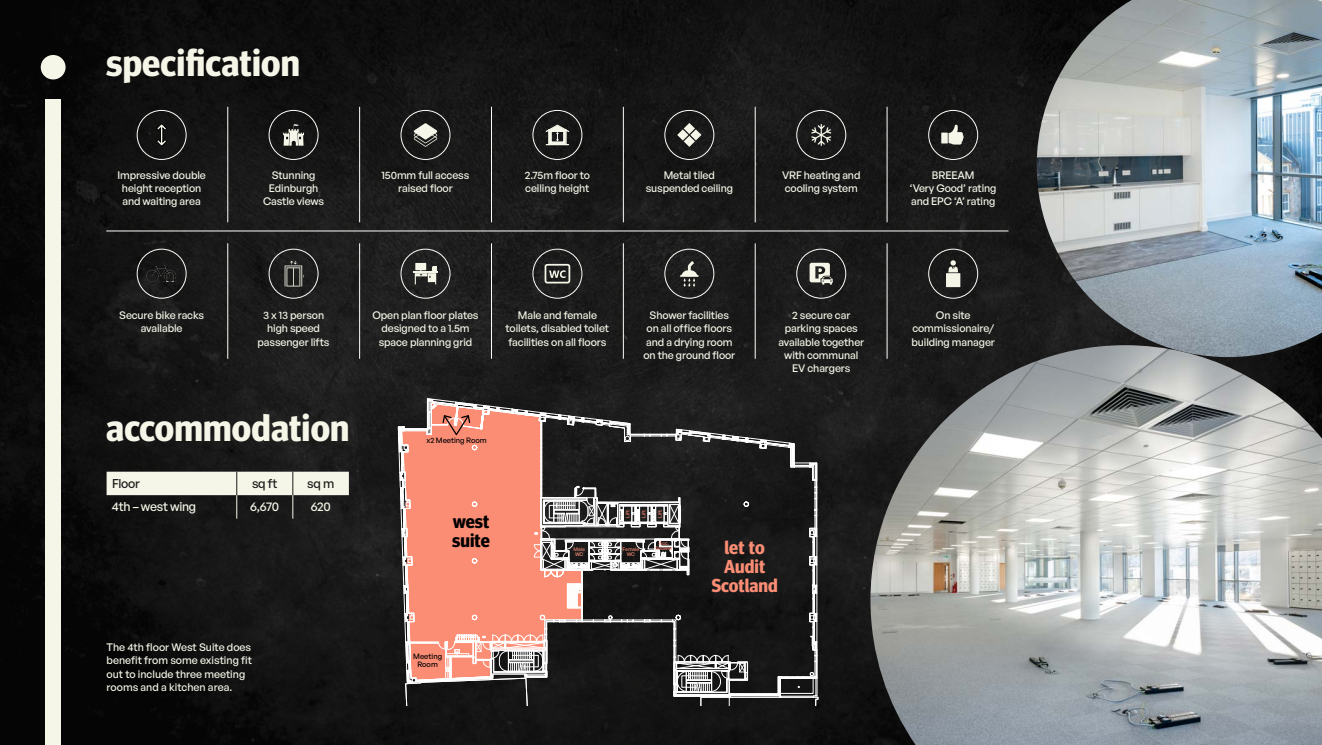
<style>
.page{position:relative;width:1322px;height:745px;background:#fff}
.page>*{position:absolute;margin:0;border:0;box-sizing:border-box;transform-origin:0 0}
.t1{font:700 37.5px "Meta Headline Pro";letter-spacing:.005em;color:#f5f5e8}
.t2{font:700 18.75px/18.8px "Meta Headline Pro";letter-spacing:.005em;color:#fb8d75;text-align:center}
.t3{font:700 18.75px/18.8px "Meta Headline Pro";letter-spacing:.005em;color:#000}
.t4{font:500 12.5px "General Sans";letter-spacing:-.02em;color:#f5f5e8}
.t5{font:500 12.5px "General Sans";letter-spacing:-.02em;color:#1b1b1a}
.t6{font:500 10.62px/13.1px "General Sans";letter-spacing:-.01em;color:#f5f5e8;text-align:center}
.t7{font:500 7.5px/7.5px "General Sans";color:#000;text-align:center}
.t8{font:500 5px/5px "General Sans";color:#fb8d75;text-align:center}
</style>
<div class="page">
<img style="left:0;top:0;width:1036px;height:744px">
<div style="left:41px;top:55px;width:25px;height:24px;background:#f5f5e8;border-radius:50%"></div>
<div style="left:46px;top:99px;width:15px;height:645px;background:#f5f5e8"></div>
<hr style="left:106px;top:230px;width:902px;height:1px;background:#fcfcf8">
<svg style="left:156px;top:123px;width:12px;height:24px"></svg>
<div style="left:137px;top:110px;width:49px;height:50px;border:1px solid #fcfcf8;border-radius:50%"></div>
<svg style="left:283px;top:124px;width:21px;height:21px"></svg>
<div style="left:269px;top:110px;width:49px;height:50px;border:1px solid #fcfcf8;border-radius:50%"></div>
<svg style="left:414px;top:123px;width:23px;height:24px"></svg>
<div style="left:401px;top:110px;width:49px;height:50px;border:1px solid #fcfcf8;border-radius:50%"></div>
<svg style="left:544px;top:124px;width:26px;height:22px"></svg>
<div style="left:532px;top:110px;width:50px;height:50px;border:1px solid #fcfcf8;border-radius:50%"></div>
<svg style="left:677px;top:123px;width:24px;height:24px"></svg>
<div style="left:664px;top:110px;width:50px;height:50px;border:1px solid #fcfcf8;border-radius:50%"></div>
<svg style="left:811px;top:124px;width:20px;height:22px"></svg>
<div style="left:796px;top:110px;width:50px;height:50px;border:1px solid #fcfcf8;border-radius:50%"></div>
<svg style="left:948px;top:124px;width:16px;height:20px"></svg>
<div style="left:941px;top:132px;width:7px;height:11px;background:#f5f5e8"></div>
<div style="left:928px;top:110px;width:50px;height:50px;border:1px solid #fcfcf8;border-radius:50%"></div>
<svg style="left:146px;top:264px;width:32px;height:18px"></svg>
<div style="left:137px;top:249px;width:49px;height:49px;border:1px solid #fcfcf8;border-radius:50%"></div>
<svg style="left:285px;top:261px;width:19px;height:25px"></svg>
<div style="left:269px;top:249px;width:49px;height:49px;border:1px solid #fcfcf8;border-radius:50%"></div>
<svg style="left:413px;top:263px;width:25px;height:21px"></svg>
<div style="left:401px;top:249px;width:49px;height:49px;border:1px solid #fcfcf8;border-radius:50%"></div>
<svg style="left:544px;top:264px;width:26px;height:19px"></svg>
<div style="left:532px;top:249px;width:50px;height:49px;border:1px solid #fcfcf8;border-radius:50%"></div>
<svg style="left:680px;top:261px;width:18px;height:25px"></svg>
<div style="left:664px;top:249px;width:50px;height:49px;border:1px solid #fcfcf8;border-radius:50%"></div>
<svg style="left:809px;top:262px;width:24px;height:22px"></svg>
<div style="left:796px;top:249px;width:50px;height:49px;border:1px solid #fcfcf8;border-radius:50%"></div>
<svg style="left:946px;top:260px;width:14px;height:27px"></svg>
<div style="left:928px;top:249px;width:50px;height:49px;border:1px solid #fcfcf8;border-radius:50%"></div>
<hr style="left:228px;top:107px;width:1px;height:115px;background:#fcfcf8">
<hr style="left:491px;top:107px;width:1px;height:115px;background:#fcfcf8">
<hr style="left:755px;top:107px;width:1px;height:115px;background:#fcfcf8">
<hr style="left:359px;top:107px;width:1px;height:115px;background:#fcfcf8">
<hr style="left:623px;top:107px;width:1px;height:115px;background:#fcfcf8">
<hr style="left:887px;top:107px;width:1px;height:115px;background:#fcfcf8">
<hr style="left:228px;top:243px;width:1px;height:115px;background:#fcfcf8">
<hr style="left:491px;top:243px;width:1px;height:115px;background:#fcfcf8">
<hr style="left:755px;top:243px;width:1px;height:115px;background:#fcfcf8">
<hr style="left:359px;top:243px;width:1px;height:115px;background:#fcfcf8">
<hr style="left:623px;top:243px;width:1px;height:115px;background:#fcfcf8">
<hr style="left:887px;top:243px;width:1px;height:115px;background:#fcfcf8">
<img style="left:870px;top:345px;width:452px;height:399px">
<img style="left:1036px;top:0;width:286px;height:357px">
<svg style="left:107px;top:471px;width:242px;height:47px;background:#85857f"></svg>
<svg style="left:398px;top:393px;width:420px;height:312px;background:#6d514b"></svg>
<h1 class="t1" style="left:106px;top:33px;width:195px">specification</h1>
<p class="t6" style="left:117px;top:168px;width:90px">Impressive double height reception and waiting area</p>
<p class="t6" style="left:263px;top:168px;width:63px">Stunning<br>Edinburgh<br>Castle views</p>
<p class="t6" style="left:381px;top:168px;width:89px">150mm full access raised floor</p>
<p class="t6" style="left:525px;top:168px;width:67px;text-align:left">2.75m floor to ceiling height</p>
<p class="t6" style="left:646px;top:168px;width:89px">Metal tiled suspended ceiling</p>
<p class="t6" style="left:782px;top:168px;width:80px;text-align:left">VRF heating and cooling system</p>
<p class="t6" style="left:910px;top:168px;width:88px">BREEAM<br>‘Very Good’ rating and EPC ‘A’ rating</p>
<p class="t6" style="left:119px;top:308px;width:86px">Secure bike racks available</p>
<p class="t6" style="left:911px;top:308px;width:85px">On site commissionaire/ building manager</p>
<p class="t6" style="left:258px;top:308px;width:74px">3 x 13 person high speed passenger lifts</p>
<p class="t6" style="left:372px;top:308px;width:108px">Open plan floor plates designed to a 1.5m space planning grid</p>
<p class="t6" style="left:506px;top:308px;width:105px">Male and female toilets, disabled toilet facilities on all floors</p>
<p class="t6" style="left:643px;top:308px;width:93px">Shower facilities on all office floors and a drying room on the ground floor</p>
<p class="t6" style="left:778px;top:308px;width:87px">2 secure car parking spaces available together with communal<br>EV chargers</p>
<h1 class="t1" style="left:106px;top:398px;width:244px">accommodation</h1>
<p class="t5" style="left:112px;top:475px;width:29px">Floor</p>
<p class="t5" style="left:252px;top:475px;width:27px">sq ft</p>
<p class="t5" style="left:307px;top:475px;width:29px">sq m</p>
<p class="t4" style="left:112px;top:498px;width:86px">4th – west wing</p>
<p class="t4" style="left:250px;top:498px;width:30px">6,670</p>
<p class="t4" style="left:311px;top:498px;width:22px">620</p>
<p class="t6" style="left:107px;top:640px;width:147px;text-align:left">The 4th floor West Suite does benefit from some existing fit out to include three meeting rooms and a kitchen area.</p>
<p class="t7" style="left:426px;top:436px;width:62px">x2 Meeting Room</p>
<h2 class="t3" style="left:452px;top:510px;width:39px">west suite</h2>
<p class="t7" style="left:413px;top:652px;width:30px">Meeting<br>Room</p>
<p class="t8" style="left:625px;top:517px;width:9px;rotate:-90deg">Lift</p>
<p class="t8" style="left:641px;top:517px;width:9px;rotate:-90deg">Lift</p>
<p class="t8" style="left:657px;top:517px;width:9px;rotate:-90deg">Lift</p>
<p class="t8" style="left:655px;top:540px;width:19px">Acc.<br>Shower</p>
<p class="t8" style="left:574px;top:546px;width:13px;text-align:left">Male<br>WC</p>
<p class="t8" style="left:622px;top:546px;width:18px">Female<br>WC</p>
<h2 class="t2" style="left:711px;top:537px;width:68px">let to<br>Audit<br>Scotland</h2>
</div>
